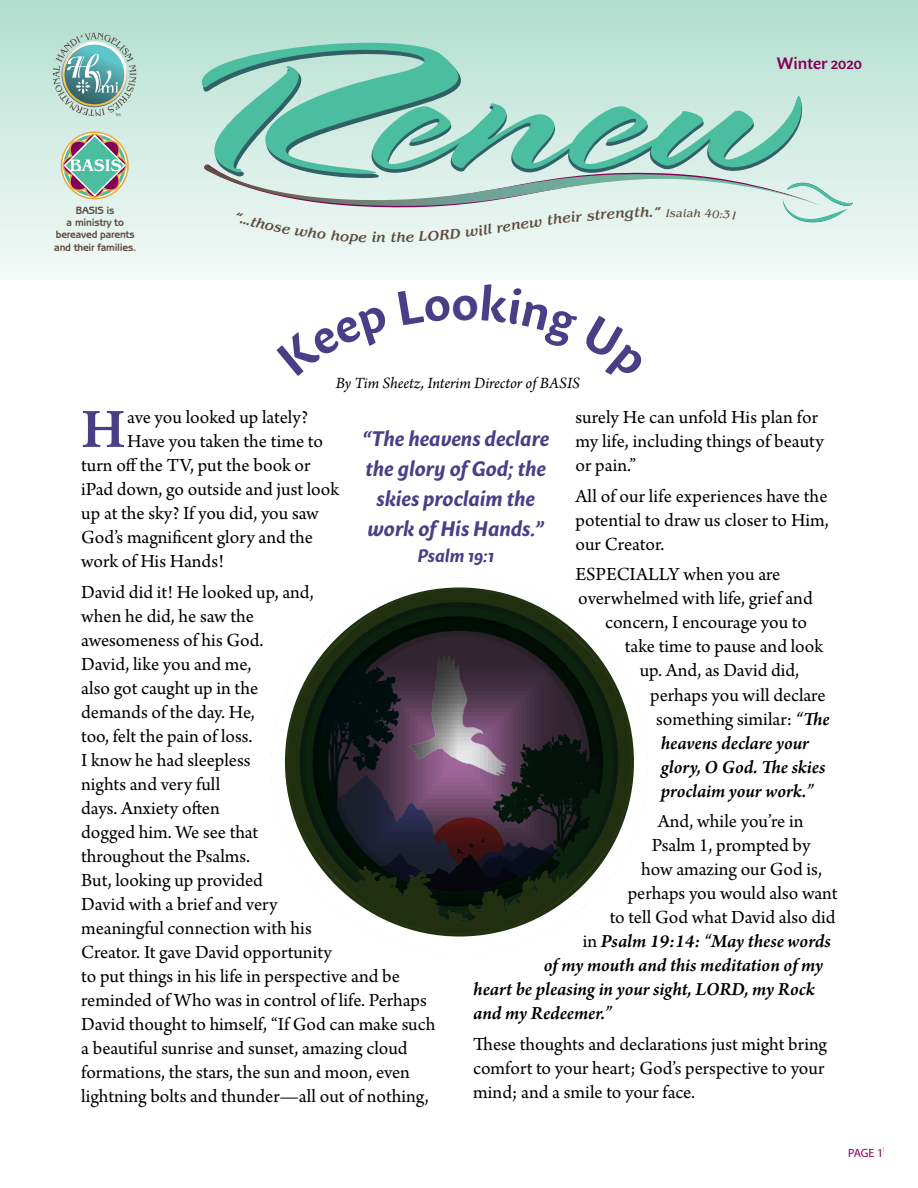
<style>
.page{position:relative;width:918px;height:1188px;background:#fff}
.page>*{position:absolute;margin:0;border:0;box-sizing:border-box;transform-origin:0 0}
.t1{font:600 58.8px "Arno Pro";color:#4b3e86}
.t2{font:700 48px "Sharik Sans";color:#4b3e86}
.t3{font:italic 700 21px/30px "Sharik Sans";color:#4b3e86;text-align:center}
.t4{font:19.5px/24px "Arno Pro";color:#000}
.t5{font:italic 600 19.5px "Arno Pro";letter-spacing:-.005em;color:#000}
.t6{font:italic 700 18px "Sharik Sans";color:#4b3e86}
.t7{font:italic 16.5px "Arno Pro";letter-spacing:-.005em;color:#000}
.t8{font:600 16.5px "Sharik Sans";letter-spacing:-.01em;color:#840055}
.t9{font:italic 500 14.4px "Benguiat";color:#5d4b3f}
.t10{font:12px "Myriad Pro";color:#840055}
.t11{font:italic 11.4px "Benguiat";color:#5d4b3f}
.t12{font:700 10.5px/12px "Benguiat Gothic";letter-spacing:-.025em;color:#5d4b3f;text-align:center}
.s1{font-weight:600;font-style:italic}
.s2{font-weight:400;font-style:normal}
</style>
<div class="page">
<div style="left:0;top:0;width:918px;height:279px;background:linear-gradient(to bottom,#b1decf,#f5faf8)"></div>
<svg style="left:162px;top:28px;width:344px;height:147px;fill:#bde3d6"></svg>
<svg style="left:62px;top:133px;width:66px;height:66px"></svg>
<img style="left:53px;top:33px;width:83px;height:83px">
<svg style="left:271px;top:587px;width:363px;height:367px"></svg>
<svg style="left:204px;top:94px;width:649px;height:151px"></svg>
<p class="t12" style="left:54px;top:205px;width:84px">BASIS is<br>a ministry to bereaved parents and their families.</p>
<p class="t9" style="left:376px;top:229px;width:11px">n</p>
<p class="t9" style="left:482px;top:222px;width:48px;rotate:-9deg">ll rene</p>
<h2 class="t2" style="left:452px;top:268px;width:28px">o</h2>
<p class="t7" style="left:336px;top:374px;width:246px">By Tim Sheetz, Interim Director of BASIS</p>
<p class="t8" style="left:777px;top:52px;width:87px">Winter 2020</p>
<p class="t11" style="left:666px;top:206px;width:12px">Is</p>
<p class="t11" style="left:712px;top:207px;width:27px;rotate:3deg">0:31</p>
<h1 class="t1" style="left:81px;top:395px;width:46px">H</h1>
<p class="t4" style="left:127px;top:406px;width:182px">ave you looked up lately?</p>
<p class="t4" style="left:575px;top:406px;width:250px">surely He can unfold His plan for my life, including things of beauty or pain.”</p>
<p class="t4" style="left:575px;top:485px;width:255px;text-align:justify">All of our life experiences have the potential to draw us closer to Him, our Creator.</p>
<p class="t4" style="left:575px;top:564px;width:207px">ESPECIALLY when you are</p>
<p class="t4" style="left:578px;top:588px;width:236px">overwhelmed with life, grief and</p>
<p class="t4" style="left:605px;top:612px;width:203px">concern, I encourage you to</p>
<p class="t4" style="left:625px;top:636px;width:200px">take time to pause and look</p>
<p class="t4" style="left:640px;top:660px;width:161px">up. And, as David did,</p>
<p class="t4" style="left:650px;top:684px;width:177px">perhaps you will declare</p>
<p class="t4" style="left:656px;top:708px;width:175px">something similar: <span class="s1">“The</span></p>
<p class="t5" style="left:661px;top:731px;width:150px">heavens declare your</p>
<p class="t5" style="left:661px;top:755px;width:166px">glory, O God. The skies</p>
<p class="t5" style="left:661px;top:779px;width:154px">proclaim your work.”</p>
<p class="t4" style="left:658px;top:810px;width:147px">And, while you’re in</p>
<p class="t4" style="left:652px;top:834px;width:160px">Psalm 1, prompted by</p>
<p class="t4" style="left:641px;top:858px;width:182px">how amazing our God is,</p>
<p class="t4" style="left:628px;top:882px;width:211px">perhaps you would also want</p>
<p class="t4" style="left:610px;top:906px;width:227px">to tell God what David also did</p>
<p class="t5" style="left:583px;top:930px;width:250px"><span class="s2">in</span> Psalm 19:14: “May these words</p>
<p class="t5" style="left:544px;top:954px;width:281px">of my mouth and this meditation of my</p>
<p class="t5" style="left:473px;top:978px;width:343px">heart be pleasing in your sight, LORD, my Rock</p>
<p class="t5" style="left:473px;top:1002px;width:140px">and my Redeemer.”</p>
<p class="t4" style="left:473px;top:1033px;width:355px">These thoughts and declarations just might bring comfort to your heart; God’s perspective to your mind; and a smile to your face.</p>
<p class="t3" style="left:362px;top:423px;width:188px">“The heavens declare the glory of God; the skies proclaim the work of His Hands.”</p>
<p class="t6" style="left:417px;top:543px;width:78px">Psalm 19:1</p>
<p class="t4" style="left:127px;top:430px;width:197px">Have you taken the time to</p>
<p class="t4" style="left:81px;top:454px;width:231px">turn off the TV, put the book or</p>
<p class="t4" style="left:81px;top:478px;width:259px">iPad down, go outside and just look</p>
<p class="t4" style="left:81px;top:502px;width:239px">up at the sky? If you did, you saw</p>
<p class="t4" style="left:81px;top:526px;width:233px">God’s magnificent glory and the</p>
<p class="t4" style="left:81px;top:550px;width:144px">work of His Hands!</p>
<p class="t4" style="left:81px;top:581px;width:356px">David did it! He looked up, and,<br>when he did, he saw the<br>awesomeness of his God.<br>David, like you and me,<br>also got caught up in the<br>demands of the day. He,<br>too, felt the pain of loss.<br>I know he had sleepless<br>nights and very full<br>days. Anxiety often<br>dogged him. We see that<br>throughout the Psalms.<br>But, looking up provided<br>David with a brief and very<br>meaningful connection with his<br>Creator. It gave David opportunity<br>to put things in his life in perspective and be reminded of Who was in control of life. Perhaps<br>David thought to himself, “If God can make such a beautiful sunrise and sunset, amazing cloud formations, the stars, the sun and moon, even lightning bolts and thunder—all out of nothing,</p>
<p class="t10" style="left:848px;top:1145px;width:36px">PAGE 1</p>
</div>
